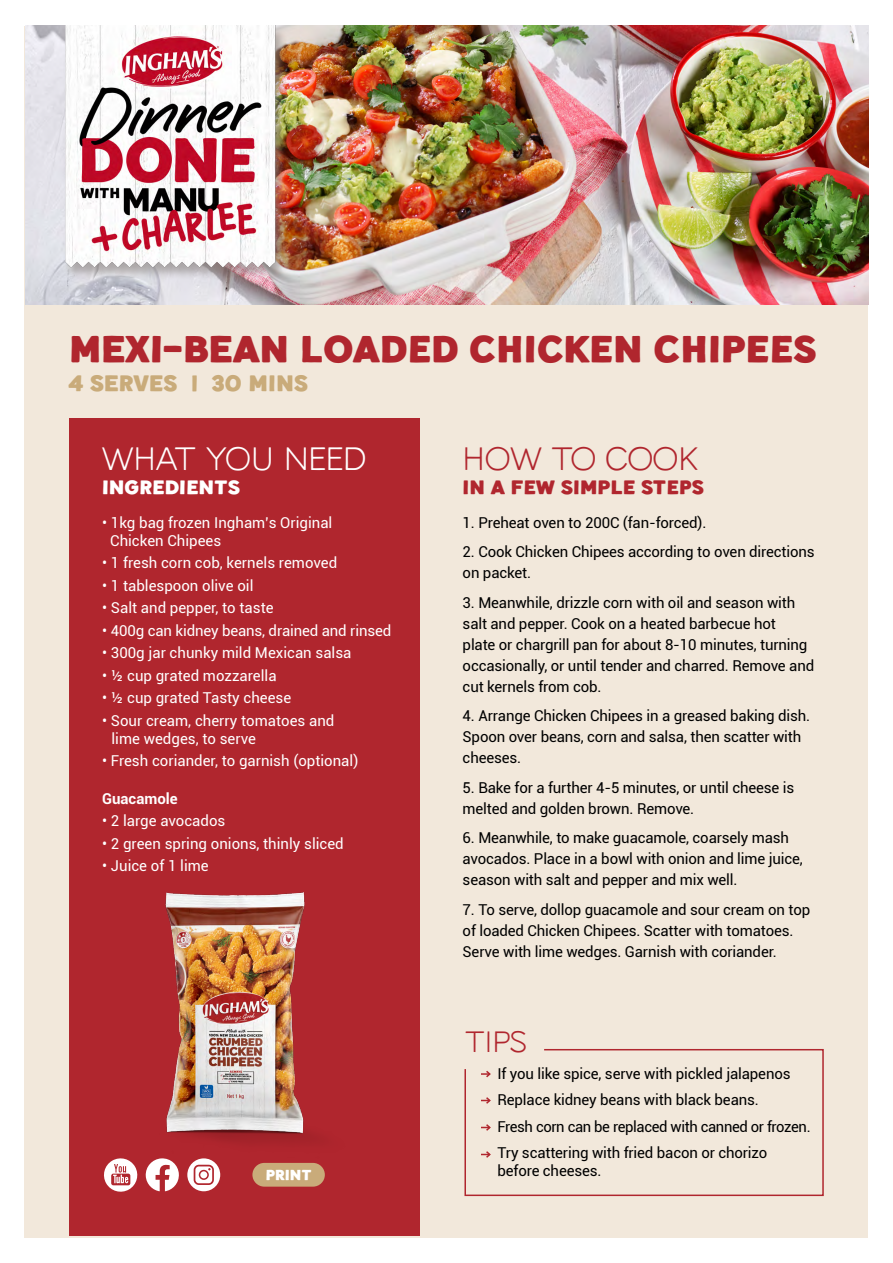
<style>
.page{position:relative;width:893px;height:1263px;background:#fff}
.page>*{position:absolute;margin:0;border:0;box-sizing:border-box;transform-origin:0 0}
.t1{font:700 37.5px "Nauticus LC";letter-spacing:-.005em;color:#b0262e}
.t2{font:100 33px "Nauticus LC";color:#fff}
.t3{font:100 33px "Nauticus LC";color:#b0262e}
.t4{font:100 30px "Nauticus LC";color:#b0262e}
.t5{font:700 22.5px "Nauticus LC";color:#c9ab7a}
.t6{font:700 19.5px "Nauticus LC";color:#b0262e}
.t7{font:700 19.5px "Nauticus LC";color:#fff}
.t8{font:15px/21px "Roboto";letter-spacing:-.01em;color:#000}
.t9{font:15px/18px "Roboto";color:#fff}
.t10{font:700 15px "Roboto";color:#fff}
.t11{font:700 14.7px "Nauticus LC";color:#fff}
</style>
<div class="page">
<div style="left:25px;top:26px;width:843px;height:1211px;background:#f2e8db"></div>
<div style="left:69px;top:418px;width:351px;height:818px;background:#b0262e"></div>
<svg style="left:464px;top:1049px;width:360px;height:148px"></svg>
<img style="left:25px;top:26px;width:843px;height:279px">
<svg style="left:481px;top:1069px;width:11px;height:10px"></svg>
<svg style="left:481px;top:1095px;width:11px;height:10px"></svg>
<svg style="left:481px;top:1122px;width:11px;height:10px"></svg>
<svg style="left:481px;top:1149px;width:11px;height:10px"></svg>
<img style="left:49px;top:26px;width:243px;height:253px">
<img style="left:165px;top:892px;width:159px;height:277px">
<svg style="left:187px;top:1158px;width:33px;height:33px"></svg>
<div style="left:252px;top:1163px;width:73px;height:24px;background:#c9ab7a;border-radius:12px"></div>
<svg style="left:104px;top:1156px;width:75px;height:36px"></svg>
<h1 class="t1" style="left:69px;top:323px;width:749px">MEXI-BEAN LOADED CHICKEN CHIPEES</h1>
<h3 class="t5" style="left:68px;top:368px;width:241px">4 SERVES | 30 MINS</h3>
<h2 class="t2" style="left:102px;top:438px;width:266px">WHAT YOU NEED</h2>
<h3 class="t7" style="left:102px;top:473px;width:140px">INGREDIENTS</h3>
<p class="t9" style="left:110px;top:513px;width:224px;text-indent:-8px">• 1kg bag frozen Ingham’s Original<br>Chicken Chipees</p>
<p class="t9" style="left:102px;top:553px;width:237px">• 1 fresh corn cob, kernels removed</p>
<p class="t9" style="left:102px;top:576px;width:153px">• 1 tablespoon olive oil</p>
<p class="t9" style="left:102px;top:598px;width:173px">• Salt and pepper, to taste</p>
<p class="t9" style="left:102px;top:621px;width:291px">• 400g can kidney beans, drained and rinsed</p>
<p class="t9" style="left:102px;top:643px;width:251px">• 300g jar chunky mild Mexican salsa</p>
<p class="t9" style="left:102px;top:666px;width:176px">• ½ cup grated mozzarella</p>
<p class="t9" style="left:102px;top:688px;width:191px">• ½ cup grated Tasty cheese</p>
<p class="t9" style="left:111px;top:711px;width:224px;text-indent:-9px">• Sour cream, cherry tomatoes and lime wedges, to serve</p>
<p class="t9" style="left:102px;top:751px;width:258px">• Fresh coriander, to garnish (optional)</p>
<p class="t10" style="left:102px;top:788px;width:77px">Guacamole</p>
<p class="t9" style="left:102px;top:811px;width:125px">• 2 large avocados</p>
<p class="t9" style="left:102px;top:834px;width:243px">• 2 green spring onions, thinly sliced</p>
<p class="t9" style="left:102px;top:856px;width:108px">• Juice of 1 lime</p>
<p class="t11" style="left:265px;top:1164px;width:48px">PRINT</p>
<h2 class="t3" style="left:463px;top:438px;width:237px">HOW TO COOK</h2>
<h3 class="t6" style="left:463px;top:473px;width:243px">IN A FEW SIMPLE STEPS</h3>
<p class="t8" style="left:463px;top:511px;width:245px">1. Preheat oven to 200C (fan-forced).</p>
<p class="t8" style="left:463px;top:541px;width:354px">2. Cook Chicken Chipees according to oven directions on packet.</p>
<p class="t8" style="left:463px;top:591px;width:353px">3. Meanwhile, drizzle corn with oil and season with salt and pepper. Cook on a heated barbecue hot<br>plate or chargrill pan for about 8-10 minutes, turning occasionally, or until tender and charred. Remove and cut kernels from cob.</p>
<p class="t8" style="left:463px;top:705px;width:349px">4. Arrange Chicken Chipees in a greased baking dish.<br>Spoon over beans, corn and salsa, then scatter with cheeses.</p>
<p class="t8" style="left:463px;top:776px;width:333px">5. Bake for a further 4-5 minutes, or until cheese is melted and golden brown. Remove.</p>
<p class="t8" style="left:463px;top:827px;width:342px">6. Meanwhile, to make guacamole, coarsely mash avocados. Place in a bowl with onion and lime juice, season with salt and pepper and mix well.</p>
<p class="t8" style="left:463px;top:898px;width:349px">7. To serve, dollop guacamole and sour cream on top of loaded Chicken Chipees. Scatter with tomatoes.<br>Serve with lime wedges. Garnish with coriander.</p>
<h3 class="t4" style="left:465px;top:1023px;width:63px">TIPS</h3>
<p class="t8" style="left:497px;top:1060px;width:315px;line-height:26.5px">If you like spice, serve with pickled jalapenos Replace kidney beans with black beans.<br>Fresh corn can be replaced with canned or frozen.<br>Try scattering with fried bacon or chorizo</p>
<p class="t8" style="left:497px;top:1160px;width:106px">before cheeses.</p>
</div>
